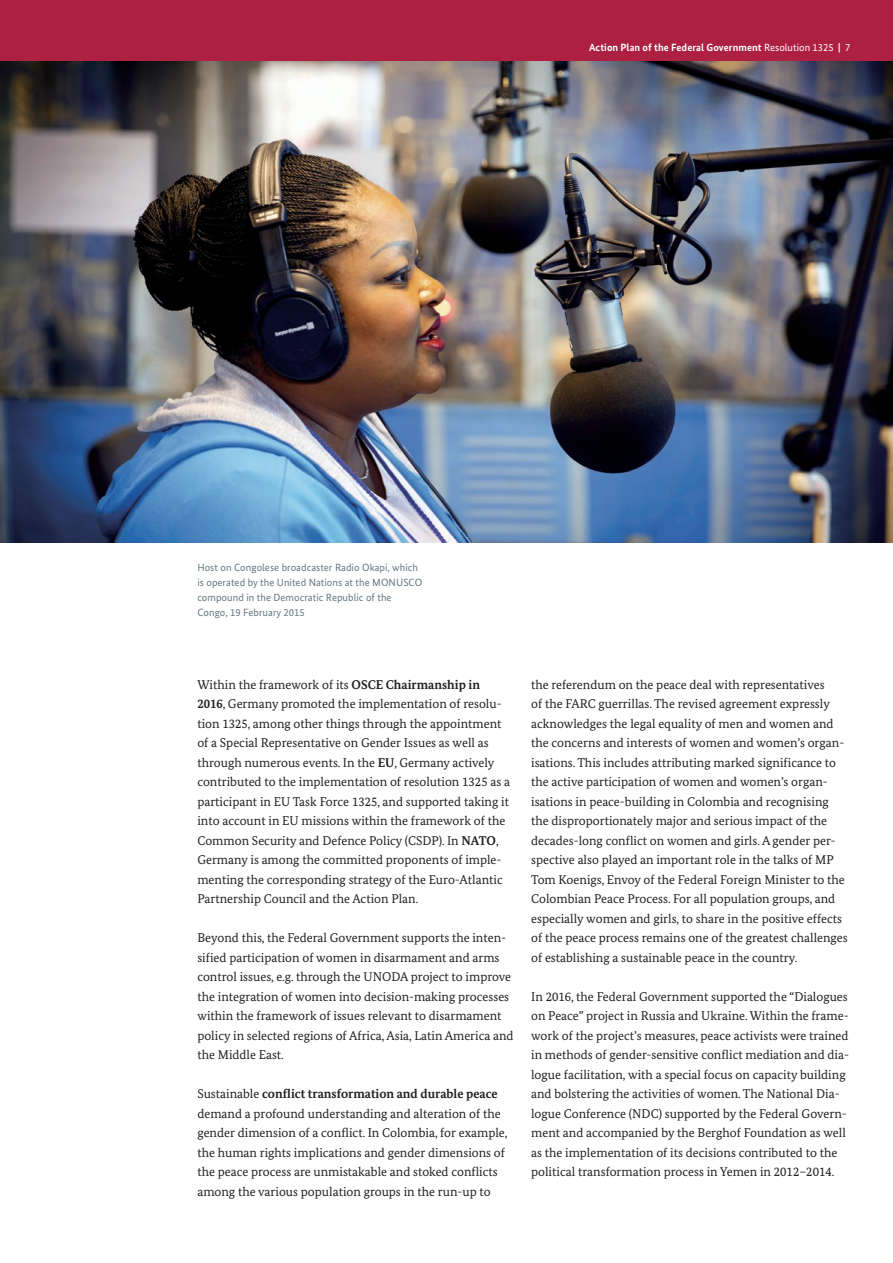
<style>
.page{position:relative;width:893px;height:1263px;background:#fff}
.page>*{position:absolute;margin:0;border:0;box-sizing:border-box;transform-origin:0 0}
.Fliesstxt{font:12.75px/19.5px "Bundes Serif";color:#231f20}
.BU{font:10.5px/15px "Bundes Sans";letter-spacing:.005em;color:#647882}
.t1{font:700 10.5px "Bundes Sans";letter-spacing:.005em;color:#fff}
.s1{font-weight:400}
.s2{font-weight:700}
</style>
<div class="page">
<div style="left:0;top:0;width:893px;height:64px;background:#ad2042"></div>
<img style="left:0;top:62px;width:893px;height:481px">
<p class="t1" style="left:589px;top:41px;width:263px">Action Plan of the Federal Government <span class="s1">Resolution 1325</span> | <span class="s1">7</span></p>
<p class="BU" style="left:197px;top:560px;width:226px">Host on Congolese broadcaster Radio Okapi, which is operated by the United Nations at the MONUSCO compound in the Democratic Republic of the Congo, 19 February 2015</p>
<p class="Fliesstxt" style="left:197px;top:675px;width:314px">Within the framework of its <span class="s2">OSCE Chairmanship in 2016</span>, Germany promoted the implementation of resolu&shy;tion 1325, among other things through the appointment of a Special Representative on Gender Issues as well as through numerous events. In the <span class="s2">EU</span>, Germany actively contributed to the implementation of resolution 1325 as a participant in EU Task Force 1325, and supported taking it into account in EU missions within the framework of the Common Security and Defence Policy (CSDP). In <span class="s2">NATO</span>, Germany is among the committed proponents of imple&shy;menting the corresponding strategy of the Euro-Atlantic Partnership Council and the Action Plan.</p>
<p class="Fliesstxt" style="left:197px;top:928px;width:318px">Beyond this, the Federal Government supports the inten&shy;sified participation of women in disarmament and arms control issues, e.g. through the UNODA project to improve the integration of women into decision-making processes within the framework of issues relevant to disarmament policy in selected regions of Africa, Asia, Latin America and the Middle East.</p>
<p class="Fliesstxt" style="left:197px;top:1084px;width:312px">Sustainable <span class="s2">conflict transformation and durable peace </span>demand a profound understanding and alteration of the gender dimension of a conflict. In Colombia, for example, the human rights implications and gender dimensions of the peace process are unmistakable and stoked conflicts among the various population groups in the run-up to</p>
<p class="Fliesstxt" style="left:531px;top:675px;width:318px">the referendum on the peace deal with representatives<br>of the FARC guerrillas. The revised agreement expressly acknowledges the legal equality of men and women and the concerns and interests of women and women’s organ&shy;isations. This includes attributing marked significance to the active participation of women and women’s organ&shy;isations in peace-building in Colombia and recognising the disproportionately major and serious impact of the decades-long conflict on women and girls. A gender per&shy;spective also played an important role in the talks of MP Tom Koenigs, Envoy of the Federal Foreign Minister to the Colombian Peace Process. For all population groups, and especially women and girls, to share in the positive effects of the peace process remains one of the greatest challenges of establishing a sustainable peace in the country.</p>
<p class="Fliesstxt" style="left:531px;top:987px;width:319px">In 2016, the Federal Government supported the “Dialogues on Peace” project in Russia and Ukraine. Within the frame&shy;work of the project’s measures, peace activists were trained in methods of gender-sensitive conflict mediation and dia&shy;logue facilitation, with a special focus on capacity building and bolstering the activities of women. The National Dia&shy;logue Conference (NDC) supported by the Federal Govern&shy;ment and accompanied by the Berghof Foundation as well as the implementation of its decisions contributed to the political transformation process in Yemen in 2012–2014.</p>
</div>
